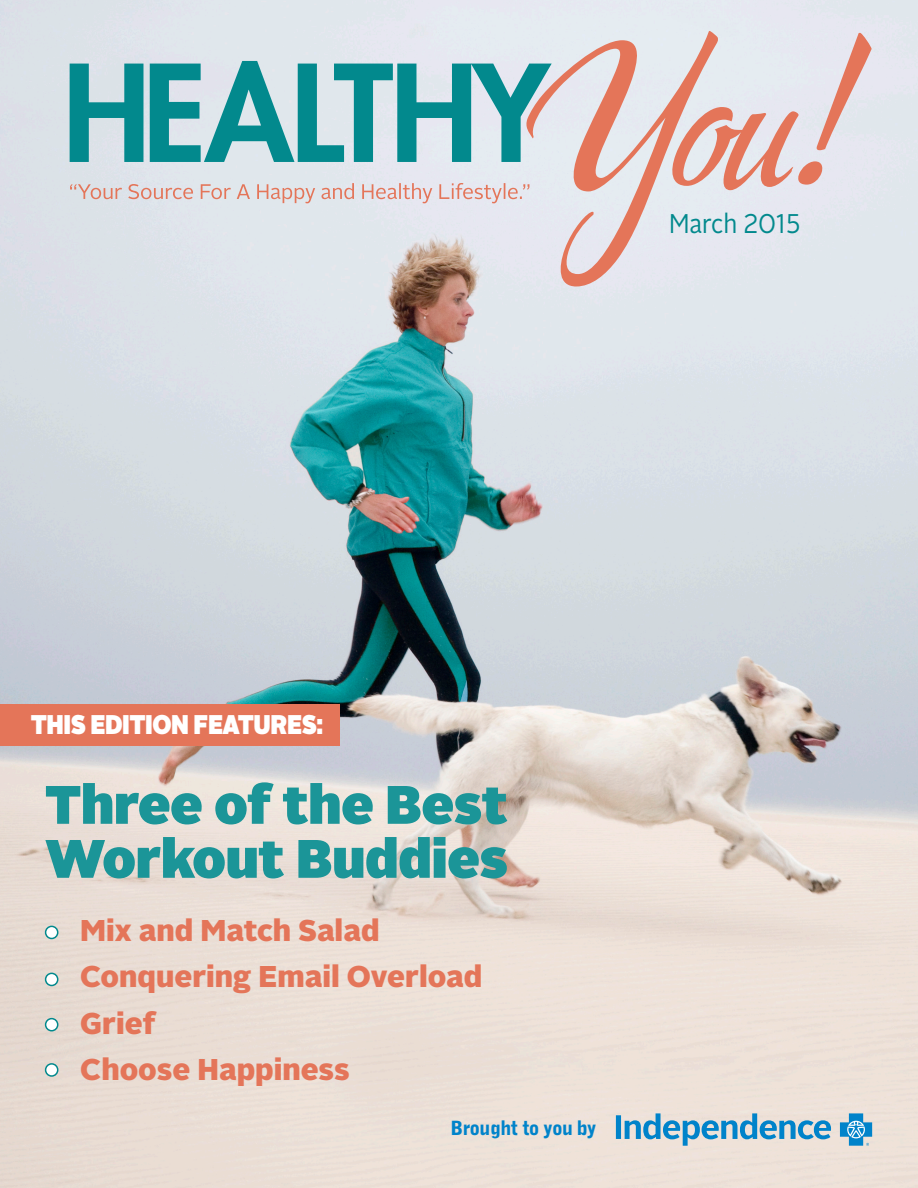
<style>
.page{position:relative;width:918px;height:1188px;background:#fff}
.page>*{position:absolute;margin:0;border:0;box-sizing:border-box;transform-origin:0 0}
.t1{font:900 54px/54px "Alright Sans";letter-spacing:-.01em;color:#1b9598}
.t2{font:900 30px "Alright Sans";color:#e47559}
.t3{font:900 27px "Alright Sans";letter-spacing:-.02em;color:#fff;scale:.89 1}
.t4{font:27px "Alright Sans";color:#02898d;scale:.89 1}
.SUB_HEADS{font:900 19.5px "Bell Gothic";letter-spacing:-.02em;color:#0083ca}
</style>
<div class="page">
<img style="left:0;top:0;width:918px;height:1188px">
<svg style="left:616px;top:1113px;width:256px;height:33px;background:#98bfd3"></svg>
<div style="left:46px;top:926px;width:12px;height:12px;background:#fff;border-radius:50%"></div>
<div style="left:45px;top:926px;width:13px;height:13px;border:2px solid #02898d;border-radius:50%"></div>
<div style="left:46px;top:1019px;width:12px;height:12px;background:#fff;border-radius:50%"></div>
<div style="left:45px;top:1018px;width:13px;height:13px;border:2px solid #02898d;border-radius:50%"></div>
<div style="left:46px;top:973px;width:12px;height:12px;background:#fff;border-radius:50%"></div>
<div style="left:45px;top:973px;width:13px;height:13px;border:2px solid #02898d;border-radius:50%"></div>
<div style="left:46px;top:1064px;width:12px;height:12px;background:#fff;border-radius:50%"></div>
<div style="left:45px;top:1063px;width:13px;height:14px;border:2px solid #02898d;border-radius:50%"></div>
<div style="left:0;top:704px;width:339px;height:41px;background:#e47559"></div>
<svg style="left:70px;top:61px;width:454px;height:101px;background:#6fb6bc"></svg>
<svg style="left:524px;top:31px;width:348px;height:255px;background:#e2d4d5"></svg>
<svg style="left:70px;top:183px;width:459px;height:20px;background:#e1d0d1"></svg>
<p class="t4" style="left:669px;top:206px;width:149px">March 2015</p>
<p class="t3" style="left:31px;top:705px;width:330px">THIS EDITION FEATURES:</p>
<p class="t1" style="left:45px;top:778px;width:465px">Three of the Best<br>Workout Buddies</p>
<p class="t2" style="left:80px;top:909px;width:301px">Mix and Match Salad</p>
<p class="t2" style="left:80px;top:955px;width:403px">Conquering Email Overload</p>
<p class="t2" style="left:80px;top:1002px;width:77px">Grief</p>
<p class="t2" style="left:80px;top:1048px;width:271px">Choose Happiness</p>
<p class="SUB_HEADS" style="left:450px;top:1115px;width:148px">Brought to you by</p>
</div>
